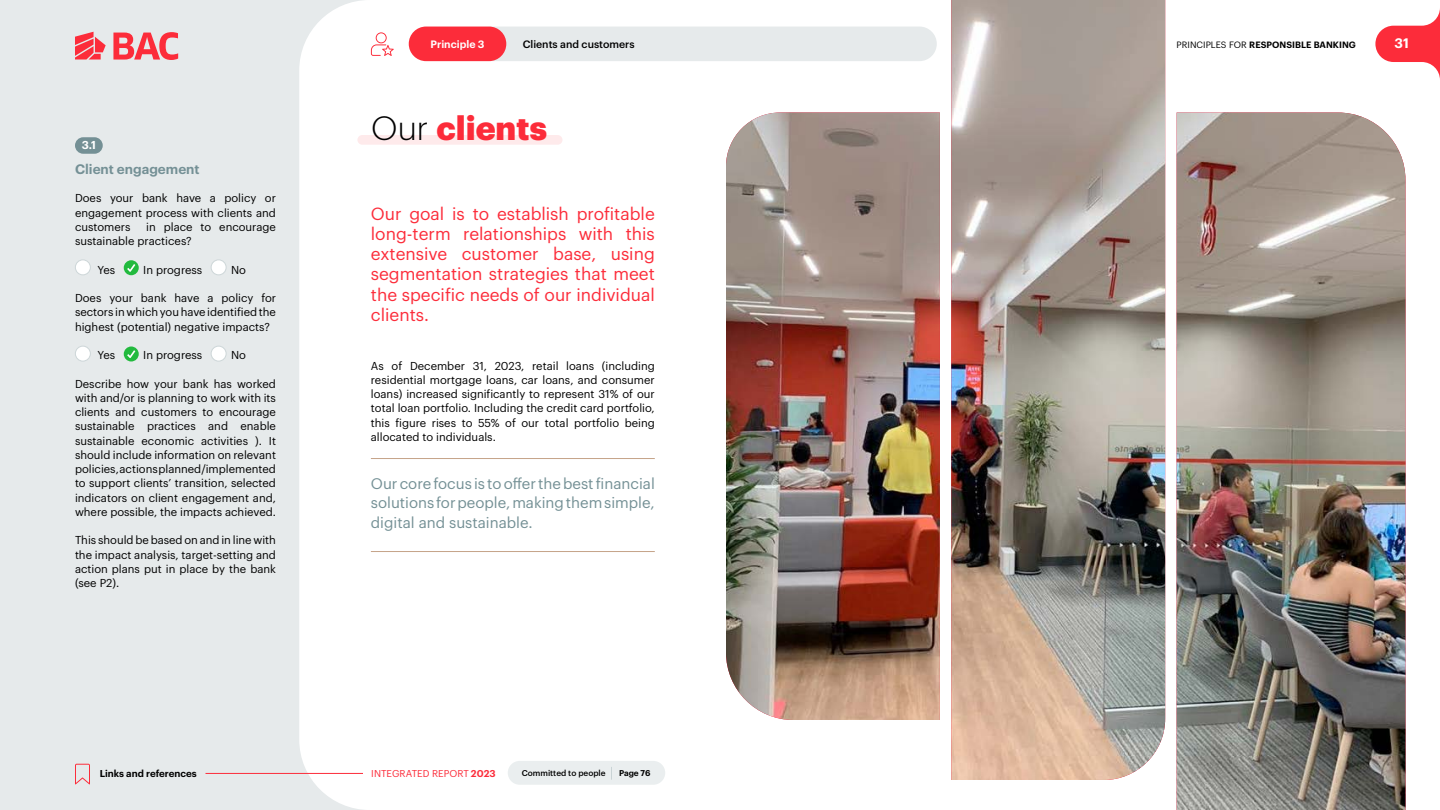
<style>
.page{position:relative;width:1440px;height:810px;background:#fff}
.page>*{position:absolute;margin:0;border:0;box-sizing:border-box;transform-origin:0 0}
.t1{font:900 33px "Graphik";color:#fc2c3a}
.t2{font:17.25px/20.2px "Graphik";color:#fc2c3a;text-align:justify}
.t3{font:15px/19.5px "Graphik";color:#749095;text-align:justify}
.t4{font:600 13.5px "Graphik";color:#749095}
.t5{font:600 13.5px "Graphik";color:#fff}
.t6{font:11.25px/14.2px "Graphik";color:#000;text-align:justify}
.t7{font:600 11.25px "Graphik";color:#fff}
.t8{font:500 10.5px "Graphik";color:#000}
.t9{font:600 10.5px "Graphik";color:#fff}
.t10{font:9.75px "Graphik";letter-spacing:.005em;color:#fc2c3a}
.t11{font:600 9.75px "Graphik";color:#000}
.t12{font:600 9px "Graphik";letter-spacing:.005em;color:#000}
.t13{font:500 8.25px "Graphik";color:#000}
.t14{font:600 8.25px "Graphik";letter-spacing:-.01em;color:#000}
.s1{font-weight:400}
.s2{font-weight:300;color:#000}
.s3{font-weight:600}
</style>
<div class="page">
<div style="left:0;top:0;width:536px;height:810px;background:#e6eaeb"></div>
<div style="left:299px;top:0;width:427px;height:810px;background:#fff"></div>
<svg style="left:1406px;top:9px;width:34px;height:70px"></svg>
<div style="left:475px;top:27px;width:462px;height:34px;background:#e6eaeb;border-radius:17px"></div>
<div style="left:409px;top:27px;width:97px;height:34px;background:#fc2c3a;border-radius:17px"></div>
<svg style="left:113px;top:32px;width:65px;height:28px"></svg>
<svg style="left:75px;top:32px;width:31px;height:28px"></svg>
<svg style="left:371px;top:32px;width:23px;height:24px"></svg>
<div style="left:75px;top:260px;width:15px;height:15px;background:#fff;border-radius:50%"></div>
<div style="left:75px;top:260px;width:16px;height:15px;border:1px solid #cdd6d8;border-radius:50%"></div>
<div style="left:211px;top:260px;width:15px;height:15px;background:#fff;border-radius:50%"></div>
<div style="left:211px;top:260px;width:15px;height:15px;border:1px solid #cdd6d8;border-radius:50%"></div>
<div style="left:124px;top:260px;width:15px;height:15px;background:#22ba3e;border-radius:50%"></div>
<svg style="left:127px;top:264px;width:8px;height:8px"></svg>
<div style="left:75px;top:346px;width:15px;height:15px;background:#fff;border-radius:50%"></div>
<div style="left:75px;top:346px;width:16px;height:16px;border:1px solid #cdd6d8;border-radius:50%"></div>
<div style="left:211px;top:346px;width:15px;height:15px;background:#fff;border-radius:50%"></div>
<div style="left:211px;top:346px;width:15px;height:16px;border:1px solid #cdd6d8;border-radius:50%"></div>
<svg style="left:124px;top:346px;width:15px;height:16px"></svg>
<svg style="left:127px;top:350px;width:8px;height:8px"></svg>
<hr style="left:371px;top:458px;width:284px;height:1px;background:#c5a388">
<hr style="left:371px;top:551px;width:284px;height:1px;background:#c5a388">
<div style="left:357px;top:135px;width:206px;height:10px;background:#feeaeb;border-radius:5px"></div>
<div style="left:75px;top:137px;width:28px;height:17px;background:#749095;border-radius:8px"></div>
<img style="left:726px;top:0;width:680px;height:810px">
<hr style="left:206px;top:773px;width:157px;height:1px;background:#fc2c3a">
<svg style="left:75px;top:764px;width:15px;height:21px"></svg>
<div style="left:508px;top:761px;width:157px;height:24px;background:#eaeeef;border-radius:12px"></div>
<svg style="left:611px;top:767px;width:1px;height:13px"></svg>
<p class="t7" style="left:82px;top:137px;width:16px">3.1</p>
<p class="t4" style="left:75px;top:159px;width:126px">Client engagement</p>
<p class="t6" style="left:75px;top:190px;width:203px">Does your bank have a policy or engagement process with clients and customers</p>
<p class="t6" style="left:75px;top:219px;width:202px;text-indent:71px">in place to encourage sustainable practices?</p>
<p class="t6" style="left:98px;top:261px;width:19px">Yes</p>
<p class="t6" style="left:143px;top:261px;width:61px">In progress</p>
<p class="t6" style="left:231px;top:261px;width:16px">No</p>
<p class="t6" style="left:75px;top:290px;width:203px">Does your bank have a policy for sectors in which you have identified the highest (potential) negative impacts?</p>
<p class="t6" style="left:98px;top:347px;width:19px">Yes</p>
<p class="t6" style="left:143px;top:347px;width:61px">In progress</p>
<p class="t6" style="left:231px;top:347px;width:16px">No</p>
<p class="t6" style="left:75px;top:375px;width:203px">Describe how your bank has worked with and/or is planning to work with its clients and customers to encourage sustainable practices and enable sustainable economic activities ). It should include information on relevant policies, actions planned/implemented to support clients’ transition, selected indicators on client engagement and, where possible, the impacts achieved.</p>
<p class="t6" style="left:75px;top:532px;width:203px">This should be based on and in line with the impact analysis, target-setting and action plans put in place by the bank (see P2).</p>
<p class="t9" style="left:430px;top:36px;width:56px">Principle 3</p>
<p class="t8" style="left:523px;top:36px;width:113px">Clients and customers</p>
<p class="t12" style="left:1177px;top:38px;width:181px"><span class="s1">PRINCIPLES FOR</span> RESPONSIBLE BANKING</p>
<p class="t5" style="left:1395px;top:33px;width:16px">31</p>
<h1 class="t1" style="left:371px;top:102px;width:177px"><span class="s2">Our</span> clients</h1>
<h2 class="t2" style="left:371px;top:202px;width:285px">Our goal is to establish profitable long-term relationships with this extensive customer base, using segmentation strategies that meet the specific needs of our individual clients.</h2>
<p class="t6" style="left:371px;top:357px;width:285px">As of December 31, 2023, retail loans (including residential mortgage loans, car loans, and consumer loans) increased significantly to represent 31% of our total loan portfolio. Including the credit card portfolio, this figure rises to 55% of our total portfolio being allocated to individuals.</p>
<h3 class="t3" style="left:371px;top:472px;width:285px">Our core focus is to offer the best financial solutions for people, making them simple, digital and sustainable.</h3>
<p class="t11" style="left:100px;top:766px;width:99px">Links and references</p>
<p class="t10" style="left:371px;top:766px;width:126px">INTEGRATED REPORT <span class="s3">2023</span></p>
<p class="t13" style="left:522px;top:766px;width:85px">Committed to people</p>
<p class="t14" style="left:619px;top:766px;width:33px">Page 76</p>
</div>
